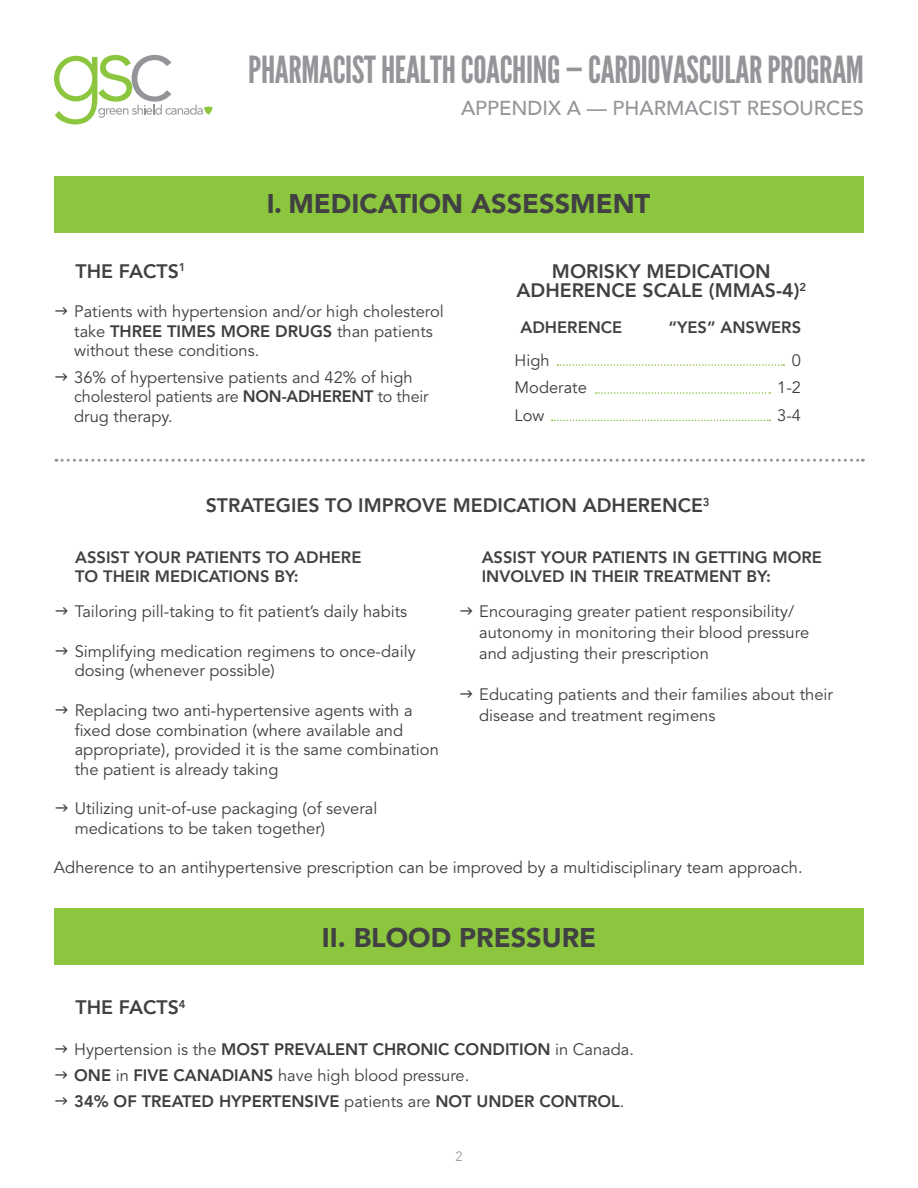
<style>
.page{position:relative;width:918px;height:1188px;background:#fff}
.page>*{position:absolute;margin:0;border:0;box-sizing:border-box;transform-origin:0 0}
.t1{font:37.35px "League Gothic";letter-spacing:-.01em;color:#939598}
.t2{font:900 27px "Avenir";color:#414042}
.t3{font:500 20.25px "Avenir";color:#939598}
.t4{font:800 19.5px/19.5px "Avenir";color:#414042;text-align:center}
.t5{font:16.5px/19.5px "Avenir LT Std";color:#3e3e3f}
.t6{font:800 16.5px/19.5px "Avenir";color:#414042}
.t7{font:16.5px "Avenir";color:#3e3e3f}
.t8{font:800 16.5px "Avenir LT Std";color:#3e3e3f}
.t9{font:300 13.5px "Avenir";color:#939598}
.s1{font-weight:800}
.s2{font-weight:400}
</style>
<div class="page">
<svg style="left:56px;top:459px;width:807px;height:3px"></svg>
<svg style="left:54px;top:55px;width:159px;height:69px"></svg>
<div style="left:54px;top:176px;width:810px;height:57px;background:#8bc63e"></div>
<svg style="left:552px;top:420px;width:218px;height:1px"></svg>
<svg style="left:596px;top:392px;width:174px;height:2px"></svg>
<svg style="left:557px;top:364px;width:227px;height:2px"></svg>
<div style="left:54px;top:908px;width:810px;height:57px;background:#8bc63e"></div>
<h1 class="t1" style="left:248px;top:48px;width:617px">PHARMACIST HEALTH COACHING — CARDIOVASCULAR PROGRAM</h1>
<p class="t3" style="left:461px;top:90px;width:404px">APPENDIX A — PHARMACIST RESOURCES</p>
<h1 class="t2" style="left:267px;top:181px;width:385px">I. MEDICATION ASSESSMENT</h1>
<h2 class="t4" style="left:76px;top:261px;width:112px">THE FACTS<sup>1</sup></h2>
<p class="t5" style="left:74px;top:302px;width:371px">Patients with hypertension and/or high cholesterol take <span class="s1">THREE TIMES MORE DRUGS</span> than patients without these conditions.</p>
<p class="t5" style="left:74px;top:368px;width:356px">36% of hypertensive patients and 42% of high cholesterol patients are <span class="s1">NON-ADHERENT</span> to their drug therapy.</p>
<h2 class="t4" style="left:516px;top:261px;width:291px">MORISKY MEDICATION<br>ADHERENCE SCALE (MMAS-4)<sup>2</sup></h2>
<p class="t6" style="left:521px;top:318px;width:103px">ADHERENCE</p>
<p class="t6" style="left:669px;top:318px;width:134px">“YES” ANSWERS</p>
<p class="t7" style="left:515px;top:350px;width:37px">High</p>
<p class="t7" style="left:792px;top:350px;width:11px">0</p>
<p class="t7" style="left:515px;top:378px;width:74px">Moderate</p>
<p class="t7" style="left:777px;top:378px;width:25px">1-2</p>
<p class="t7" style="left:515px;top:406px;width:31px">Low</p>
<p class="t7" style="left:777px;top:406px;width:25px">3-4</p>
<h2 class="t4" style="left:206px;top:496px;width:505px">STRATEGIES TO IMPROVE MEDICATION ADHERENCE<sup>3</sup></h2>
<p class="t6" style="left:75px;top:547px;width:288px">ASSIST YOUR PATIENTS TO ADHERE<br>TO THEIR MEDICATIONS BY:</p>
<p class="t5" style="left:75px;top:602px;width:334px">Tailoring pill-taking to fit patient’s daily habits</p>
<p class="t5" style="left:75px;top:642px;width:342px">Simplifying medication regimens to once-daily dosing (whenever possible)</p>
<p class="t5" style="left:75px;top:701px;width:366px">Replacing two anti-hypertensive agents with a fixed dose combination (where available and appropriate), provided it is the same combination the patient is already taking</p>
<p class="t5" style="left:75px;top:799px;width:304px">Utilizing unit-of-use packaging (of several medications to be taken together)</p>
<p class="t6" style="left:482px;top:547px;width:342px">ASSIST YOUR PATIENTS IN GETTING MORE<br>INVOLVED IN THEIR TREATMENT BY:</p>
<p class="t5" style="left:479px;top:601px;width:331px;line-height:21px">Encouraging greater patient responsibility/ autonomy in monitoring their blood pressure and adjusting their prescription</p>
<p class="t5" style="left:479px;top:685px;width:355px;line-height:21px">Educating patients and their families about their disease and treatment regimens</p>
<p class="t7" style="left:54px;top:857px;width:750px">Adherence to an antihypertensive prescription can be improved by a multidisciplinary team approach.</p>
<h1 class="t2" style="left:322px;top:914px;width:276px">II. BLOOD PRESSURE</h1>
<h2 class="t4" style="left:76px;top:998px;width:112px">THE FACTS<sup>4</sup></h2>
<p class="t8" style="left:74px;top:1039px;width:561px"><span class="s2">Hypertension is the</span> MOST PREVALENT CHRONIC CONDITION <span class="s2">in Canada.</span></p>
<p class="t5" style="left:74px;top:1066px;width:397px"><span class="s1">ONE</span> in <span class="s1">FIVE CANADIANS</span> have high blood pressure.</p>
<p class="t8" style="left:74px;top:1092px;width:552px">34% OF TREATED HYPERTENSIVE <span class="s2">patients are</span> NOT UNDER CONTROL<span class="s2">.</span></p>
<p class="t9" style="left:455px;top:1148px;width:9px">2</p>
</div>
